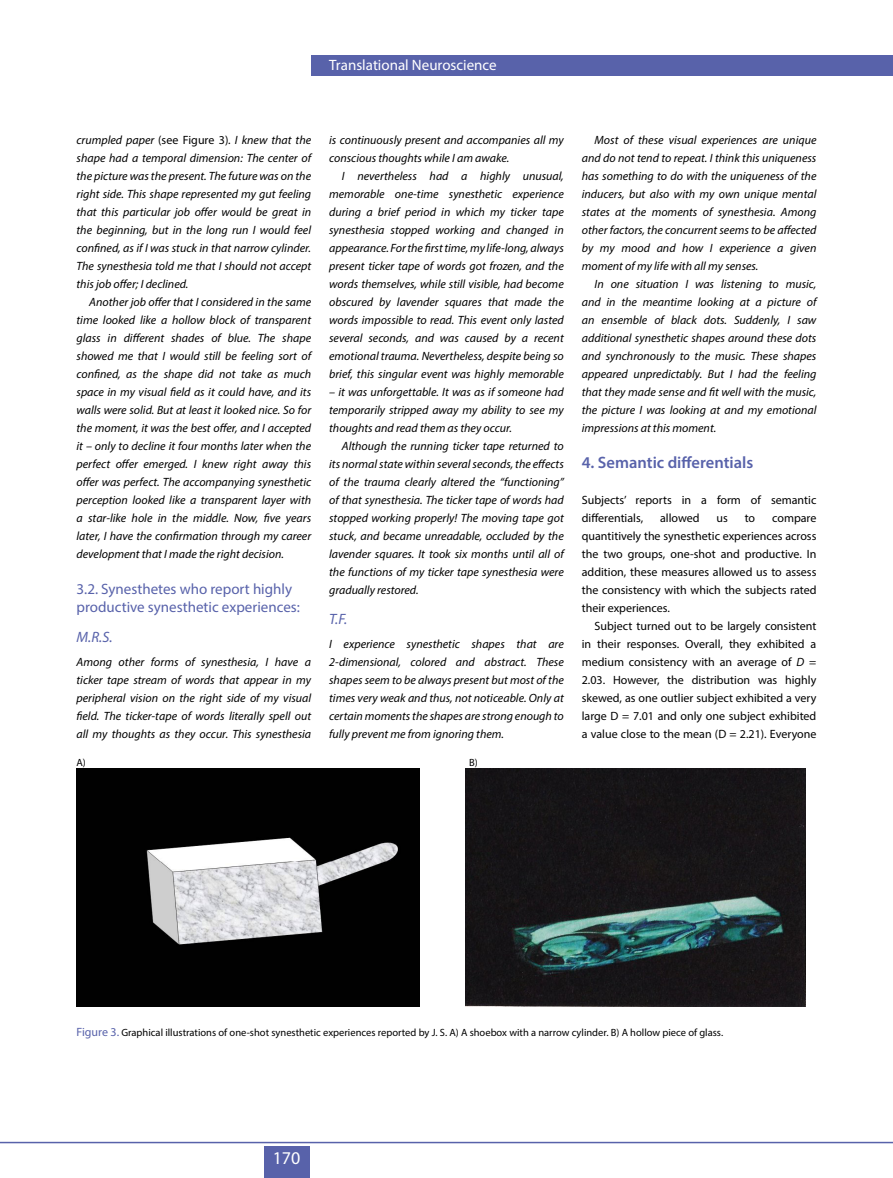
<style>
.page{position:relative;width:893px;height:1178px;background:#fff}
.page>*{position:absolute;margin:0;border:0;box-sizing:border-box;transform-origin:0 0}
.t1{font:18px "Myriad Pro";color:#fff}
.t2{font:600 16.5px "Myriad Pro";color:#5862aa}
.t3{font:15px/18px "Myriad Pro";color:#5862aa}
.t4{font:15px "Myriad Pro";color:#fff}
.t5{font:italic 15px "Myriad Pro";color:#5862aa}
.t6{font:italic 12px/18px "Myriad Pro";color:#000;text-align:justify}
.t7{font:12px/18px "Myriad Pro";color:#000;text-align:justify}
.t8{font:10.5px "Myriad Pro";color:#000}
.s1{font-style:normal}
.s2{font-style:italic}
.s3{font-size:12px;color:#5862aa}
</style>
<div class="page">
<div style="left:264px;top:1146px;width:45px;height:32px;background:#5862aa"></div>
<hr style="left:0;top:1142px;width:893px;height:1px;background:#5862aa">
<img style="left:77px;top:768px;width:342px;height:238px">
<img style="left:465px;top:768px;width:341px;height:238px">
<div style="left:312px;top:55px;width:581px;height:21px;background:#5862aa"></div>
<p class="t4" style="left:329px;top:56px;width:169px">Translational Neuroscience</p>
<p class="t6" style="left:77px;top:131px;width:236px">crumpled paper <span class="s1">(see Figure 3)</span>. I knew that the shape had a temporal dimension: The center of the picture was the present. The future was on the right side. This shape represented my gut feeling that this particular job offer would be great in the beginning, but in the long run I would feel confined, as if I was stuck in that narrow cylinder.<br>The synesthesia told me that I should not accept this job offer; I declined.</p>
<p class="t6" style="left:77px;top:293px;width:236px;text-indent:13px">Another job offer that I considered in the same time looked like a hollow block of transparent glass in different shades of blue. The shape showed me that I would still be feeling sort of confined, as the shape did not take as much space in my visual field as it could have, and its walls were solid. But at least it looked nice. So for the moment, it was the best offer, and I accepted it – only to decline it four months later when the perfect offer emerged. I knew right away this offer was perfect. The accompanying synesthetic perception looked like a transparent layer with a star-like hole in the middle. Now, five years later, I have the confirmation through my career development that I made the right decision.</p>
<p class="t3" style="left:77px;top:580px;width:225px">3.2. Synesthetes who report highly productive synesthetic experiences:</p>
<p class="t5" style="left:77px;top:628px;width:38px">M.R.S.</p>
<p class="t6" style="left:77px;top:653px;width:236px">Among other forms of synesthesia, I have a ticker tape stream of words that appear in my peripheral vision on the right side of my visual field. The ticker-tape of words literally spell out all my thoughts as they occur. This synesthesia</p>
<p class="t6" style="left:329px;top:131px;width:236px">is continuously present and accompanies all my conscious thoughts while I am awake.</p>
<p class="t6" style="left:329px;top:167px;width:236px;text-indent:13px">I nevertheless had a highly unusual, memorable one-time synesthetic experience during a brief period in which my ticker tape synesthesia stopped working and changed in appearance. For the first time, my life-long, always present ticker tape of words got frozen, and the words themselves, while still visible, had become obscured by lavender squares that made the words impossible to read. This event only lasted several seconds, and was caused by a recent emotional trauma. Nevertheless, despite being so brief, this singular event was highly memorable</p>
<p class="t6" style="left:329px;top:383px;width:236px">– it was unforgettable. It was as if someone had temporarily stripped away my ability to see my thoughts and read them as they occur.</p>
<p class="t6" style="left:329px;top:437px;width:236px;text-indent:13px">Although the running ticker tape returned to its normal state within several seconds, the effects of the trauma clearly altered the “functioning” of that synesthesia. The ticker tape of words had stopped working properly! The moving tape got stuck, and became unreadable, occluded by the lavender squares. It took six months until all of the functions of my ticker tape synesthesia were gradually restored.</p>
<p class="t5" style="left:329px;top:610px;width:20px">T.F.</p>
<p class="t6" style="left:329px;top:635px;width:236px">I experience synesthetic shapes that are 2-dimensional, colored and abstract. These shapes seem to be always present but most of the times very weak and thus, not noticeable. Only at certain moments the shapes are strong enough to fully prevent me from ignoring them.</p>
<p class="t8" style="left:77px;top:756px;width:11px">A)</p>
<p class="t8" style="left:469px;top:756px;width:10px">B)</p>
<p class="t6" style="left:582px;top:131px;width:236px;text-indent:13px">Most of these visual experiences are unique and do not tend to repeat. I think this uniqueness has something to do with the uniqueness of the inducers, but also with my own unique mental states at the moments of synesthesia. Among other factors, the concurrent seems to be affected by my mood and how I experience a given moment of my life with all my senses.</p>
<p class="t6" style="left:582px;top:275px;width:236px;text-indent:13px">In one situation I was listening to music, and in the meantime looking at a picture of an ensemble of black dots. Suddenly, I saw additional synesthetic shapes around these dots and synchronously to the music. These shapes appeared unpredictably. But I had the feeling that they made sense and fit well with the music, the picture I was looking at and my emotional impressions at this moment.</p>
<h2 class="t2" style="left:582px;top:452px;width:173px">4. Semantic differentials</h2>
<p class="t7" style="left:582px;top:491px;width:236px">Subjects’ reports in a form of semantic differentials,</p>
<p class="t7" style="left:660px;top:509px;width:41px">allowed</p>
<p class="t7" style="left:716px;top:509px;width:13px">us</p>
<p class="t7" style="left:745px;top:509px;width:12px">to</p>
<p class="t7" style="left:582px;top:509px;width:236px;text-indent:190px">compare quantitively the synesthetic experiences across the two groups, one-shot and productive. In addition, these measures allowed us to assess the consistency with which the subjects rated their experiences.</p>
<p class="t7" style="left:582px;top:617px;width:236px;text-indent:13px">Subject turned out to be largely consistent in their responses. Overall, they exhibited a medium consistency with an average of <span class="s2">D</span> = 2.03. However, the distribution was highly skewed, as one outlier subject exhibited a very large D = 7.01 and only one subject exhibited a value close to the mean (D = 2.21). Everyone</p>
<p class="t8" style="left:77px;top:1025px;width:648px"><span class="s3">Figure 3.</span> Graphical illustrations of one-shot synesthetic experiences reported by J. S. A) A shoebox with a narrow cylinder. B) A hollow piece of glass.</p>
<h1 class="t1" style="left:273px;top:1146px;width:29px">170</h1>
</div>
